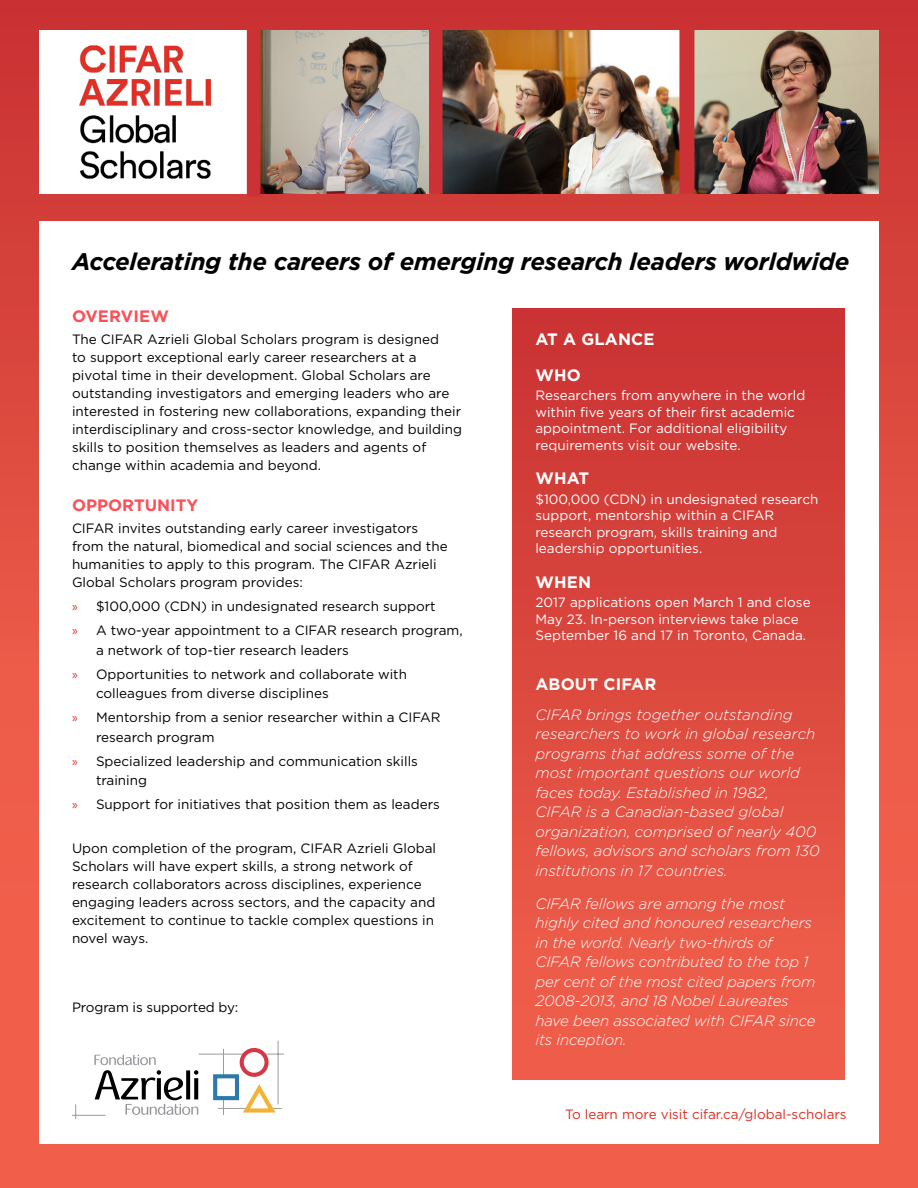
<style>
.page{position:relative;width:918px;height:1188px;background:#fff}
.page>*{position:absolute;margin:0;border:0;box-sizing:border-box;transform-origin:0 0}
.t1{font:italic 700 24px "Gotham";letter-spacing:-.01em;color:#000}
.t2{font:700 16.5px/36px "Gotham";letter-spacing:.01em;color:#fff}
.t3{font:700 16.5px "Gotham";color:#fd4f57}
.t4{font:italic 300 15px/19.5px "Gotham";letter-spacing:-.01em;color:#fff}
.t5{font:13.5px/18px "Gotham";color:#000}
.t6{font:13.5px/16.5px "Gotham";color:#fff}
.t7{font:13.5px "Gotham";color:#e02d21}
.s1{font-family:"Myriad Pro";color:#e02d21}
</style>
<div class="page">
<div style="left:0;top:0;width:918px;height:1188px;background:linear-gradient(to bottom,#cc3836,#fa6950)"></div>
<div style="left:40px;top:30px;width:225px;height:164px;background:#fff"></div>
<div style="left:39px;top:221px;width:840px;height:923px;background:#fff"></div>
<div style="left:512px;top:308px;width:333px;height:772px;background:linear-gradient(to bottom,#c93233,#f1624c)"></div>
<img style="left:79px;top:45px;width:132px;height:134px">
<img style="left:443px;top:30px;width:236px;height:164px">
<img style="left:694px;top:30px;width:184px;height:164px">
<div style="left:679px;top:23px;width:15px;height:171px;background:#cc3135"></div>
<hr style="left:278px;top:1041px;width:1px;height:63px;background:#999b9e">
<svg style="left:262px;top:1054px;width:22px;height:1px"></svg>
<hr style="left:199px;top:1054px;width:45px;height:1px;background:#999b9e">
<svg style="left:223px;top:1049px;width:1px;height:25px"></svg>
<div style="left:240px;top:1048px;width:29px;height:29px;border:4px solid #d53744;border-radius:50%"></div>
<div style="left:213px;top:1074px;width:26px;height:26px;border:4px solid #2c7aab"></div>
<svg style="left:218px;top:1083px;width:64px;height:32px"></svg>
<hr style="left:72px;top:1115px;width:33px;height:1px;background:#999b9e">
<svg style="left:75px;top:1104px;width:1px;height:15px"></svg>
<svg style="left:94px;top:1055px;width:104px;height:60px"></svg>
<img style="left:260px;top:30px;width:169px;height:164px">
<div style="left:247px;top:26px;width:13px;height:171px;background:#cc3135"></div>
<div style="left:429px;top:23px;width:14px;height:171px;background:#cc3135"></div>
<h1 class="t1" style="left:72px;top:245px;width:779px">Accelerating the careers of emerging research leaders worldwide</h1>
<p class="t3" style="left:72px;top:305px;width:98px">OVERVIEW</p>
<p class="t5" style="left:72px;top:330px;width:391px">The CIFAR Azrieli Global Scholars program is designed<br>to support exceptional early career researchers at a pivotal time in their development. Global Scholars are outstanding investigators and emerging leaders who are interested in fostering new collaborations, expanding their interdisciplinary and cross-sector knowledge, and building skills to position themselves as leaders and agents of change within academia and beyond.</p>
<p class="t3" style="left:72px;top:494px;width:128px">OPPORTUNITY</p>
<p class="t5" style="left:72px;top:519px;width:377px">CIFAR invites outstanding early career investigators from the natural, biomedical and social sciences and the humanities to apply to this program. The CIFAR Azrieli Global Scholars program provides:</p>
<p class="t5" style="left:72px;top:594px;width:392px;line-height:24px"><span class="s1">»</span> $100,000 (CDN) in undesignated research support<br><span class="s1">»</span> A two-year appointment to a CIFAR research program,</p>
<p class="t5" style="left:72px;top:638px;width:337px;line-height:24px;text-indent:24px">a network of top-tier research leaders<br><span class="s1">»</span> Opportunities to network and collaborate with</p>
<p class="t5" style="left:72px;top:681px;width:370px;line-height:24px;text-indent:24px">colleagues from diverse disciplines<br><span class="s1">»</span> Mentorship from a senior researcher within a CIFAR</p>
<p class="t5" style="left:72px;top:725px;width:348px;line-height:24px;text-indent:24px">research program<br><span class="s1">»</span> Specialized leadership and communication skills</p>
<p class="t5" style="left:72px;top:768px;width:369px;line-height:24px;text-indent:24px">training<br><span class="s1">»</span> Support for initiatives that position them as leaders</p>
<p class="t5" style="left:72px;top:839px;width:366px">Upon completion of the program, CIFAR Azrieli Global Scholars will have expert skills, a strong network of research collaborators across disciplines, experience engaging leaders across sectors, and the capacity and excitement to continue to tackle complex questions in novel ways.</p>
<p class="t5" style="left:72px;top:998px;width:168px">Program is supported by:</p>
<p class="t2" style="left:535px;top:321px;width:121px">AT A GLANCE<br>WHO</p>
<p class="t6" style="left:535px;top:387px;width:271px">Researchers from anywhere in the world within five years of their first academic appointment. For additional eligibility requirements visit our website.</p>
<p class="t2" style="left:535px;top:460px;width:55px">WHAT</p>
<p class="t6" style="left:535px;top:490px;width:284px">$100,000 (CDN) in undesignated research support, mentorship within a CIFAR research program, skills training and leadership opportunities.</p>
<p class="t2" style="left:535px;top:564px;width:57px">WHEN</p>
<p class="t6" style="left:535px;top:594px;width:277px">2017 applications open March 1 and close<br>May 23. In-person interviews take place<br>September 16 and 17 in Toronto, Canada.</p>
<p class="t2" style="left:535px;top:666px;width:122px">ABOUT CIFAR</p>
<p class="t4" style="left:535px;top:705px;width:286px">CIFAR brings together outstanding researchers to work in global research programs that address some of the most important questions our world faces today. Established in 1982,<br>CIFAR is a Canadian-based global organization, comprised of nearly 400 fellows, advisors and scholars from 130 institutions in 17 countries.</p>
<p class="t4" style="left:535px;top:894px;width:282px">CIFAR fellows are among the most highly cited and honoured researchers in the world. Nearly two-thirds of CIFAR fellows contributed to the top 1 per cent of the most cited papers from 2008-2013, and 18 Nobel Laureates have been associated with CIFAR since its inception.</p>
<p class="t7" style="left:565px;top:1105px;width:283px">To learn more visit cifar.ca/global-scholars</p>
</div>
